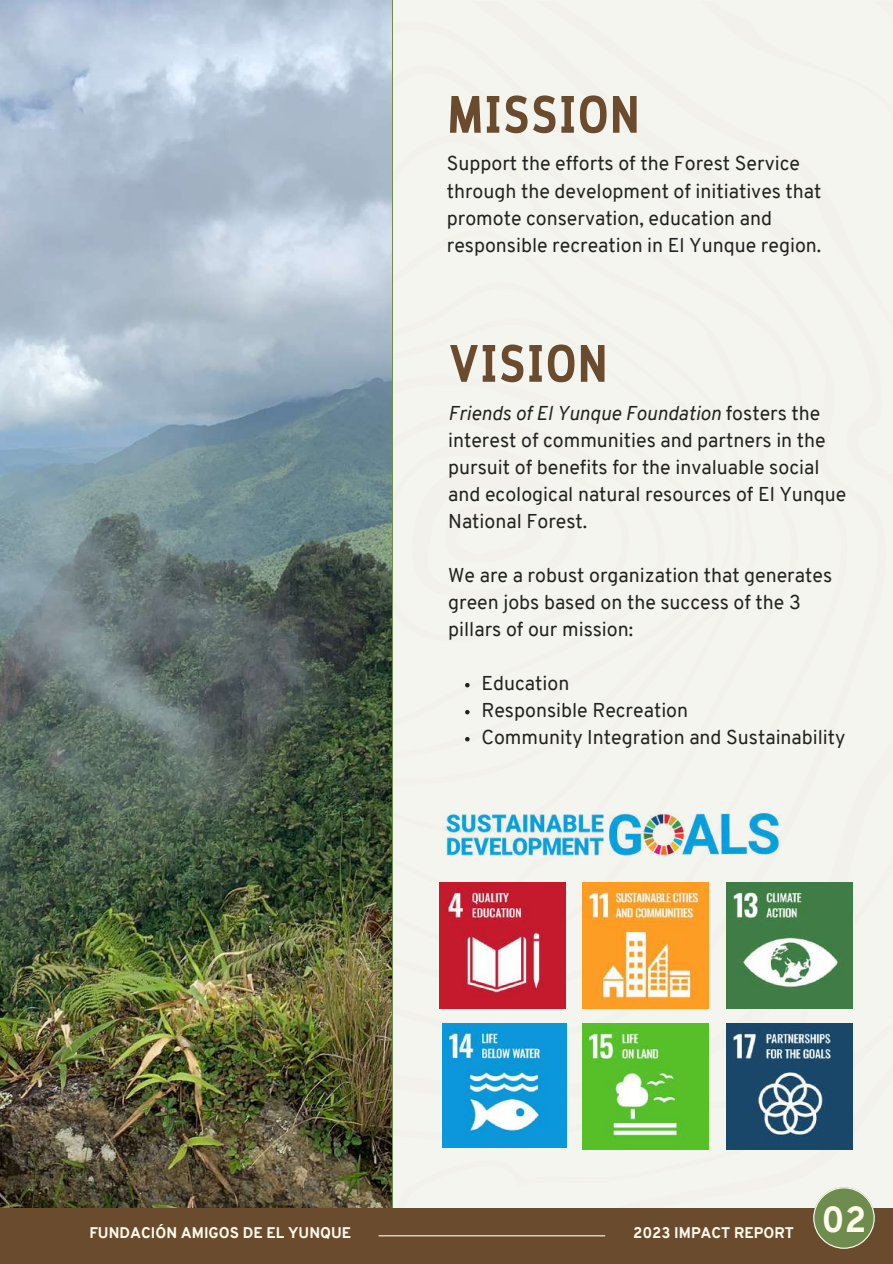
<style>
.page{position:relative;width:893px;height:1264px;background:#fff}
.page>*{position:absolute;margin:0;border:0;box-sizing:border-box;transform-origin:0 0}
.t1{font:700 52.5px "Cloud Cond";letter-spacing:.05em;color:#6b4b2e}
.t2{font:800 35.25px "Overpass";color:#fffbeb}
.t3{font:19.5px/27px "Overpass";color:#222}
.t4{font:800 15px "Overpass";color:#fffbeb}
.s1{font-style:italic}
</style>
<div class="page">
<div style="left:392px;top:1139px;width:500px;height:69px;background:#f5f5ef"></div>
<div style="left:392px;top:1px;width:500px;height:1138px;background:#f5f5ef"></div>
<img style="left:0;top:0;width:392px;height:1208px">
<div style="left:0;top:1208px;width:892px;height:55px;background:#6b4b2e"></div>
<img style="left:439px;top:882px;width:126px;height:126px">
<img style="left:582px;top:882px;width:126px;height:126px">
<img style="left:726px;top:1023px;width:126px;height:126px">
<img style="left:726px;top:882px;width:126px;height:126px">
<img style="left:442px;top:1023px;width:124px;height:124px">
<img style="left:582px;top:1023px;width:126px;height:126px">
<img style="left:436px;top:803px;width:353px;height:64px">
<svg style="left:465px;top:683px;width:4px;height:4px"></svg>
<svg style="left:465px;top:710px;width:4px;height:4px"></svg>
<svg style="left:465px;top:737px;width:4px;height:4px"></svg>
<svg style="left:813px;top:1187px;width:61px;height:61px"></svg>
<hr style="left:379px;top:1235px;width:226px;height:1px;background:#fffbeb">
<h1 class="t1" style="left:448px;top:94px;width:192px">MISSION</h1>
<p class="t3" style="left:446px;top:152px;width:376px">Support the efforts of the Forest Service through the development of initiatives that promote conservation, education and responsible recreation in El Yunque region.</p>
<h1 class="t1" style="left:449px;top:343px;width:158px">VISION</h1>
<p class="t3" style="left:448px;top:401px;width:400px"><span class="s1">Friends of El Yunque Foundation</span> fosters the interest of communities and partners in the pursuit of benefits for the invaluable social and ecological natural resources of El Yunque National Forest.</p>
<p class="t3" style="left:448px;top:563px;width:385px">We are a robust organization that generates green jobs based on the success of the 3 pillars of our mission:</p>
<p class="t3" style="left:481px;top:671px;width:365px">Education<br>Responsible Recreation<br>Community Integration and Sustainability</p>
<p class="t4" style="left:89px;top:1226px;width:263px">FUNDACIÓN AMIGOS DE EL YUNQUE</p>
<p class="t4" style="left:633px;top:1226px;width:162px">2023 IMPACT REPORT</p>
<h2 class="t2" style="left:821px;top:1205px;width:46px">02</h2>
</div>
